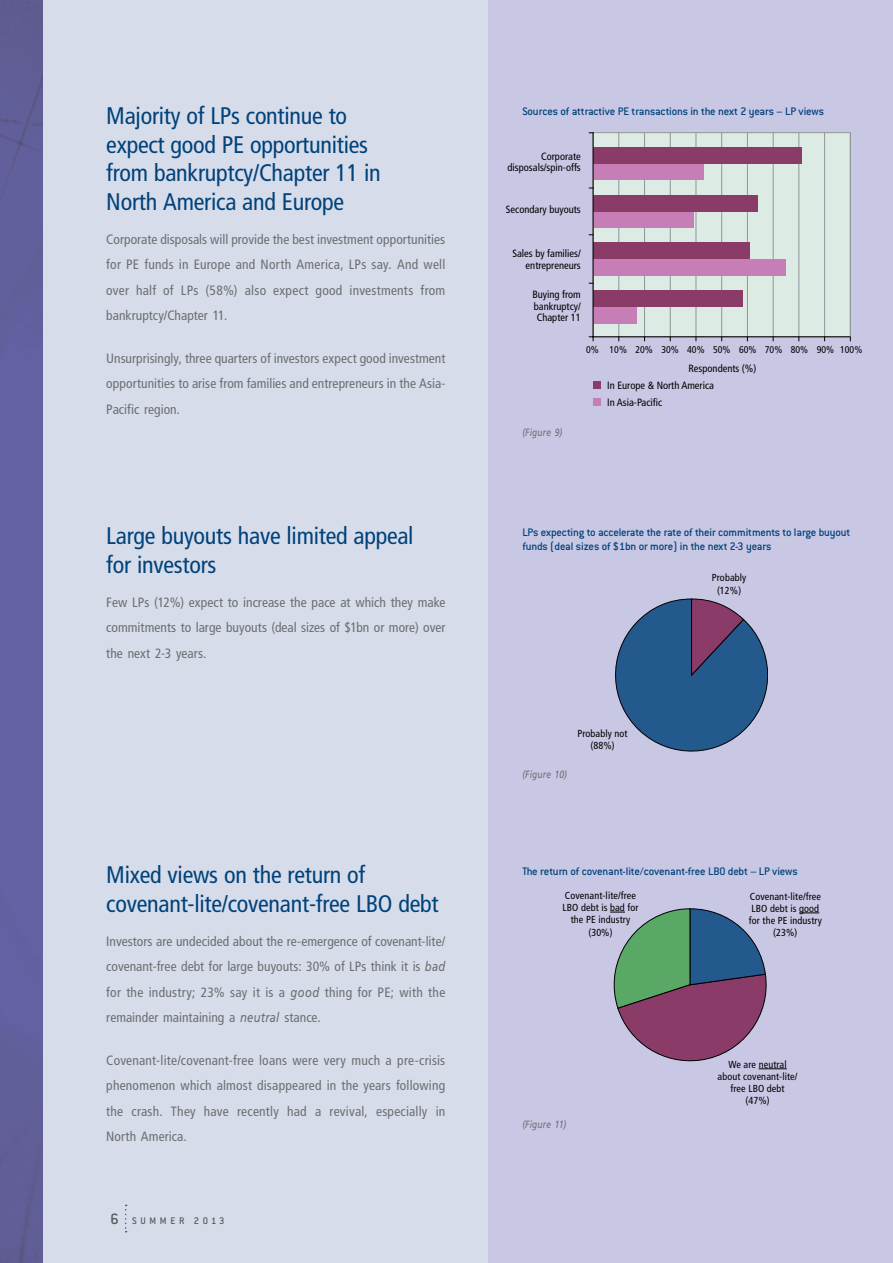
<style>
.page{position:relative;width:893px;height:1263px;background:#d7dcea}
.page>*{position:absolute;margin:0;border:0;box-sizing:border-box;transform-origin:0 0}
.t1{font:condensed 24px/28.5px "Frutiger LT Std";letter-spacing:-.01em;color:#00427a}
.t2{font:condensed 13.5px/25.5px "Frutiger LT Std";letter-spacing:.005em;color:#6d6e71;text-align:justify}
.t3{font:500 12px/14.4px "Conduit ITC";letter-spacing:-.015em;color:#00427a}
.t4{font:condensed 10.5px/11.2px "Frutiger";color:#000;text-align:right}
.t5{font:italic 10.5px "Frutiger LT Std";letter-spacing:.025em;color:#6d6e71;scale:.8 1}
.t6{font:500 10.5px "Conduit ITC";letter-spacing:.35em;color:#58595b}
.t7{font:condensed 10.2px/12.3px "Frutiger LT Std";letter-spacing:.01em;color:#000;text-align:center}
.t8{font:condensed 9.9px "Frutiger";color:#000}
.s1{font-style:italic;font-stretch:normal}
.s2{font-size:16.5px}
</style>
<div class="page">
<div style="left:488px;top:0;width:405px;height:1263px;background:#c8c7e4"></div>
<svg style="left:125px;top:1205px;width:2px;height:27px"></svg>
<div style="left:593px;top:133px;width:257px;height:204px;background:#dcebe3"></div>
<div style="left:593px;top:132px;width:257px;height:205px;border:1px solid #939598"></div>
<hr style="left:644px;top:133px;width:1px;height:204px;background:#939598">
<hr style="left:619px;top:133px;width:1px;height:204px;background:#939598">
<hr style="left:696px;top:133px;width:1px;height:204px;background:#939598">
<hr style="left:670px;top:133px;width:1px;height:204px;background:#939598">
<hr style="left:747px;top:133px;width:1px;height:204px;background:#939598">
<hr style="left:721px;top:133px;width:1px;height:204px;background:#939598">
<hr style="left:799px;top:133px;width:1px;height:204px;background:#939598">
<hr style="left:773px;top:133px;width:1px;height:204px;background:#939598">
<hr style="left:824px;top:133px;width:1px;height:204px;background:#939598">
<hr style="left:593px;top:336px;width:257px;height:1px;background:#000">
<hr style="left:850px;top:133px;width:1px;height:204px;background:#939598">
<svg style="left:589px;top:336px;width:5px;height:5px"></svg>
<div style="left:593px;top:382px;width:8px;height:7px;background:#8b3b67"></div>
<div style="left:593px;top:398px;width:8px;height:8px;background:#c77db5"></div>
<div style="left:593px;top:164px;width:111px;height:16px;background:#c77db5"></div>
<div style="left:593px;top:147px;width:208px;height:17px;background:#8b3b67"></div>
<div style="left:593px;top:211px;width:100px;height:17px;background:#c77db5"></div>
<div style="left:593px;top:195px;width:165px;height:16px;background:#8b3b67"></div>
<div style="left:593px;top:259px;width:193px;height:17px;background:#c77db5"></div>
<div style="left:593px;top:242px;width:157px;height:17px;background:#8b3b67"></div>
<div style="left:593px;top:307px;width:44px;height:16px;background:#c77db5"></div>
<div style="left:593px;top:290px;width:149px;height:17px;background:#8b3b67"></div>
<hr style="left:593px;top:133px;width:1px;height:204px;background:#000">
<svg style="left:615px;top:599px;width:153px;height:153px"></svg>
<svg style="left:799px;top:913px;width:20px;height:1px"></svg>
<svg style="left:610px;top:908px;width:177px;height:161px"></svg>
<h1 class="t1" style="left:106px;top:102px;width:276px">Majority of LPs continue to expect good PE opportunities from bankruptcy/Chapter 11 in<br>North America and Europe</h1>
<p class="t2" style="left:106px;top:226px;width:341px">Corporate disposals will provide the best investment opportunities for PE funds in Europe and North America, LPs say. And well over half of LPs (58%) also expect good investments from bankruptcy/Chapter 11.</p>
<p class="t2" style="left:106px;top:345px;width:341px">Unsurprisingly, three quarters of investors expect good investment opportunities to arise from families and entrepreneurs in the Asia-Pacific region.</p>
<h1 class="t1" style="left:106px;top:522px;width:309px">Large buyouts have limited appeal for investors</h1>
<p class="t2" style="left:106px;top:590px;width:341px">Few LPs (12%) expect to increase the pace at which they make commitments to large buyouts (deal sizes of $1bn or more) over the next 2-3 years.</p>
<h1 class="t1" style="left:106px;top:861px;width:334px">Mixed views on the return of covenant-lite/covenant-free LBO debt</h1>
<p class="t2" style="left:106px;top:928px;width:341px">Investors are undecided about the re-emergence of covenant-lite/ covenant-free debt for large buyouts: 30% of LPs think it is <span class="s1">bad </span>for the industry; 23% say it is a <span class="s1">good</span> thing for PE; with the remainder maintaining a <span class="s1">neutral</span> stance.</p>
<p class="t2" style="left:106px;top:1047px;width:341px">Covenant-lite/covenant-free loans were very much a pre-crisis phenomenon which almost disappeared in the years following the crash. They have recently had a revival, especially in North America.</p>
<p class="t6" style="left:110px;top:1215px;width:116px"><span class="s2">6</span> SUMMER 2013</p>
<p class="t3" style="left:522px;top:104px;width:303px">Sources of attractive PE transactions in the next 2 years – LP views</p>
<p class="t4" style="left:508px;top:151px;width:75px">Corporate disposals/spin-offs</p>
<p class="t4" style="left:506px;top:204px;width:76px">Secondary buyouts</p>
<p class="t4" style="left:512px;top:248px;width:70px">Sales by families/ entrepreneurs</p>
<p class="t4" style="left:532px;top:289px;width:50px;text-align:justify">Buying from bankruptcy/ Chapter 11</p>
<p class="t8" style="left:586px;top:344px;width:278px">0% 10% 20% 30% 40% 50% 60% 70% 80% 90% 100%</p>
<p class="t4" style="left:607px;top:380px;width:108px">In Europe &amp; North America</p>
<p class="t4" style="left:688px;top:363px;width:69px">Respondents (%)</p>
<p class="t5" style="left:522px;top:426px;width:52px">(Figure 9)</p>
<p class="t4" style="left:607px;top:396px;width:56px">In Asia-Pacific</p>
<p class="t3" style="left:522px;top:525px;width:329px">LPs expecting to accelerate the rate of their commitments to large buyout funds (deal sizes of $1bn or more) in the next 2-3 years</p>
<p class="t5" style="left:522px;top:769px;width:57px">(Figure 10)</p>
<p class="t7" style="left:577px;top:727px;width:52px">Probably not (88%)</p>
<p class="t7" style="left:712px;top:572px;width:36px">Probably (12%)</p>
<p class="t3" style="left:522px;top:863px;width:277px">The return of covenant-lite/covenant-free LBO debt – LP views</p>
<p class="t7" style="left:562px;top:889px;width:77px">Covenant-lite/free<br>LBO debt is bad for the PE industry (30%)</p>
<p class="t5" style="left:522px;top:1118px;width:56px">(Figure 11)</p>
<p class="t7" style="left:749px;top:890px;width:74px">Covenant-lite/free<br>LBO debt is good for the PE industry (23%)</p>
<p class="t7" style="left:718px;top:1058px;width:81px">We are neutral about covenant-lite/ free LBO debt (47%)</p>
</div>
